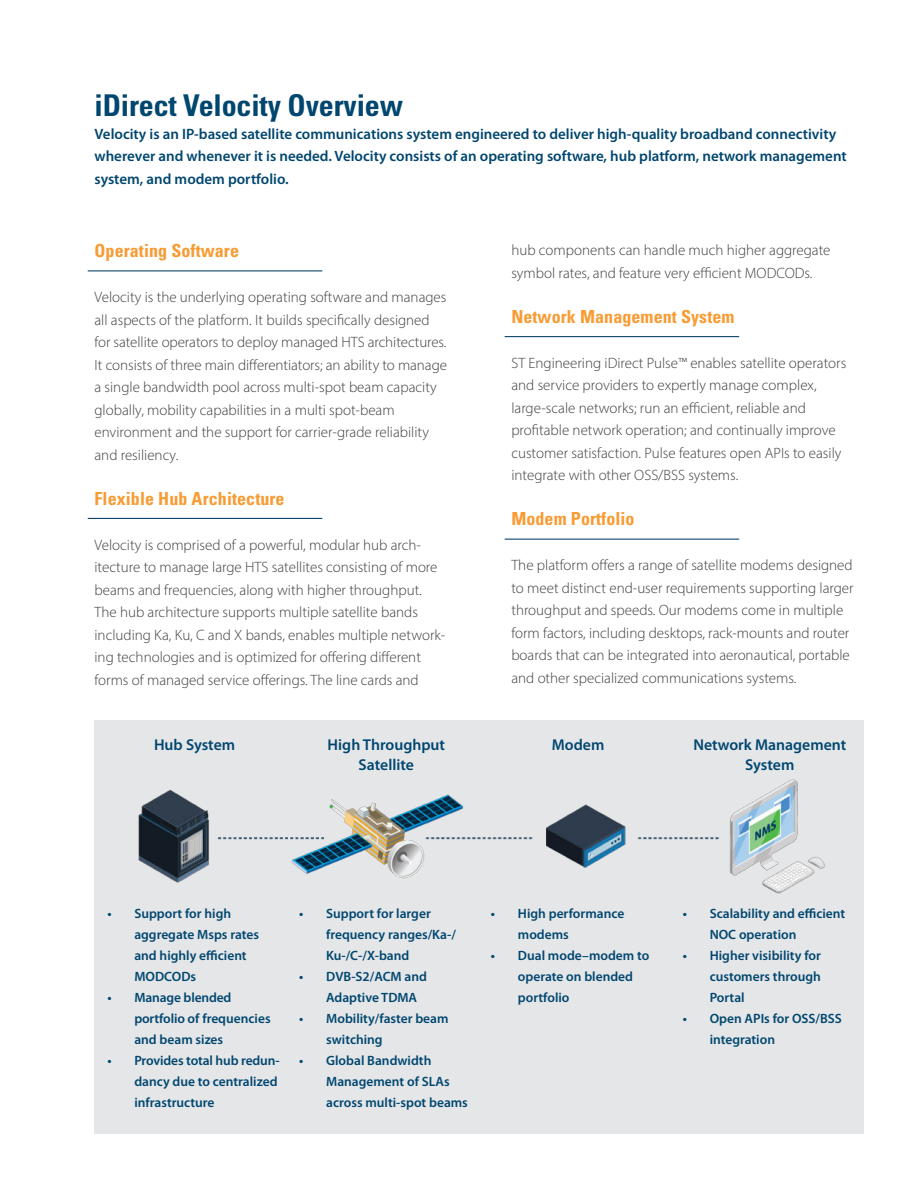
<style>
.page{position:relative;width:918px;height:1188px;background:#fff}
.page>*{position:absolute;margin:0;border:0;box-sizing:border-box;transform-origin:0 0}
.t1{font:700 condensed 30px "Univers LT Std";letter-spacing:-.005em;color:#00466f}
.t2{font:700 condensed 18px "Univers LT Std";letter-spacing:.005em;color:#f89b33}
.t3{font:600 15.75px/19.5px "Myriad Pro";color:#00466f;text-align:center}
.t4{font:300 15px/22.5px "Myriad Pro";color:#3e3e3f}
.t5{font:600 15px/22.5px "Myriad Pro";color:#00466f}
.t6{font:600 13.5px/21px "Myriad Pro";color:#00466f}
</style>
<div class="page">
<div style="left:95px;top:720px;width:769px;height:414px;background:#e5e6e8"></div>
<hr style="left:88px;top:270px;width:234px;height:1px;background:#003a62">
<hr style="left:88px;top:518px;width:234px;height:1px;background:#003a62">
<hr style="left:505px;top:336px;width:234px;height:1px;background:#003a62">
<hr style="left:505px;top:539px;width:234px;height:1px;background:#003a62">
<img style="left:138px;top:779px;width:687px;height:115px">
<h1 class="t1" style="left:94px;top:94px;width:310px">iDirect Velocity Overview</h1>
<p class="t5" style="left:94px;top:124px;width:754px">Velocity is an IP-based satellite communications system engineered to deliver high-quality broadband connectivity wherever and whenever it is needed. Velocity consists of an operating software, hub platform, network management system, and modem portfolio.</p>
<p class="t2" style="left:94px;top:244px;width:146px">Operating Software</p>
<p class="t4" style="left:94px;top:287px;width:354px">Velocity is the underlying operating software and manages all aspects of the platform. It builds specifically designed for satellite operators to deploy managed HTS architectures.<br>It consists of three main differentiators; an ability to manage a single bandwidth pool across multi-spot beam capacity globally, mobility capabilities in a multi spot-beam environment and the support for carrier-grade reliability and resiliency.</p>
<p class="t2" style="left:94px;top:491px;width:192px">Flexible Hub Architecture</p>
<p class="t4" style="left:94px;top:535px;width:352px">Velocity is comprised of a powerful, modular hub arch&shy;itecture to manage large HTS satellites consisting of more beams and frequencies, along with higher throughput.<br>The hub architecture supports multiple satellite bands including Ka, Ku, C and X bands, enables multiple network&shy;ing technologies and is optimized for offering different forms of managed service offerings. The line cards and</p>
<p class="t4" style="left:511px;top:240px;width:321px">hub components can handle much higher aggregate symbol rates, and feature very efficient MODCODs.</p>
<p class="t2" style="left:511px;top:310px;width:225px">Network Management System</p>
<p class="t4" style="left:511px;top:353px;width:336px">ST Engineering iDirect Pulse™ enables satellite operators and service providers to expertly manage complex, large-scale networks; run an efficient, reliable and profitable network operation; and continually improve customer satisfaction. Pulse features open APIs to easily integrate with other OSS/BSS systems.</p>
<p class="t2" style="left:511px;top:512px;width:125px">Modem Portfolio</p>
<p class="t4" style="left:511px;top:555px;width:344px">The platform offers a range of satellite modems designed to meet distinct end-user requirements supporting larger throughput and speeds. Our modems come in multiple form factors, including desktops, rack-mounts and router boards that can be integrated into aeronautical, portable and other specialized communications systems.</p>
<p class="t3" style="left:154px;top:736px;width:83px">Hub System</p>
<p class="t3" style="left:328px;top:736px;width:119px">High Throughput</p>
<p class="t3" style="left:552px;top:736px;width:54px">Modem</p>
<p class="t3" style="left:359px;top:756px;width:57px">Satellite</p>
<p class="t3" style="left:693px;top:736px;width:154px">Network Management<br>System</p>
<p class="t6" style="left:134px;top:904px;width:126px;text-indent:-27px">• Support for high aggregate Msps rates and highly efficient<br>MODCODs</p>
<p class="t6" style="left:134px;top:988px;width:138px;text-indent:-27px">• Manage blended portfolio of frequencies and beam sizes</p>
<p class="t6" style="left:134px;top:1051px;width:147px;text-indent:-27px">• Provides total hub re dun&shy;d ancy due to centralized infrastructure</p>
<p class="t6" style="left:326px;top:904px;width:131px;text-indent:-27px">• Support for larger frequency ranges/Ka-/<br>Ku-/C-/X-band</p>
<p class="t6" style="left:326px;top:967px;width:102px;text-indent:-27px">• DVB-S2/ACM and<br>Adaptive TDMA</p>
<p class="t6" style="left:326px;top:1009px;width:124px;text-indent:-27px">• Mobility/faster beam switching</p>
<p class="t6" style="left:326px;top:1051px;width:143px;text-indent:-27px">• Global Bandwidth<br>Management of SLAs across multi-spot beams</p>
<p class="t6" style="left:518px;top:904px;width:108px;text-indent:-27px">• High performance modems</p>
<p class="t6" style="left:518px;top:946px;width:133px;text-indent:-27px">• Dual mode–modem to operate on blended portfolio</p>
<p class="t6" style="left:710px;top:904px;width:137px;text-indent:-27px">• Scalability and efficient<br>NOC operation</p>
<p class="t6" style="left:710px;top:946px;width:113px;text-align:justify;text-indent:-27px">• Higher visibility for customers through Portal</p>
<p class="t6" style="left:710px;top:1009px;width:134px;text-indent:-27px">• Open APIs for OSS/BSS integration</p>
</div>
